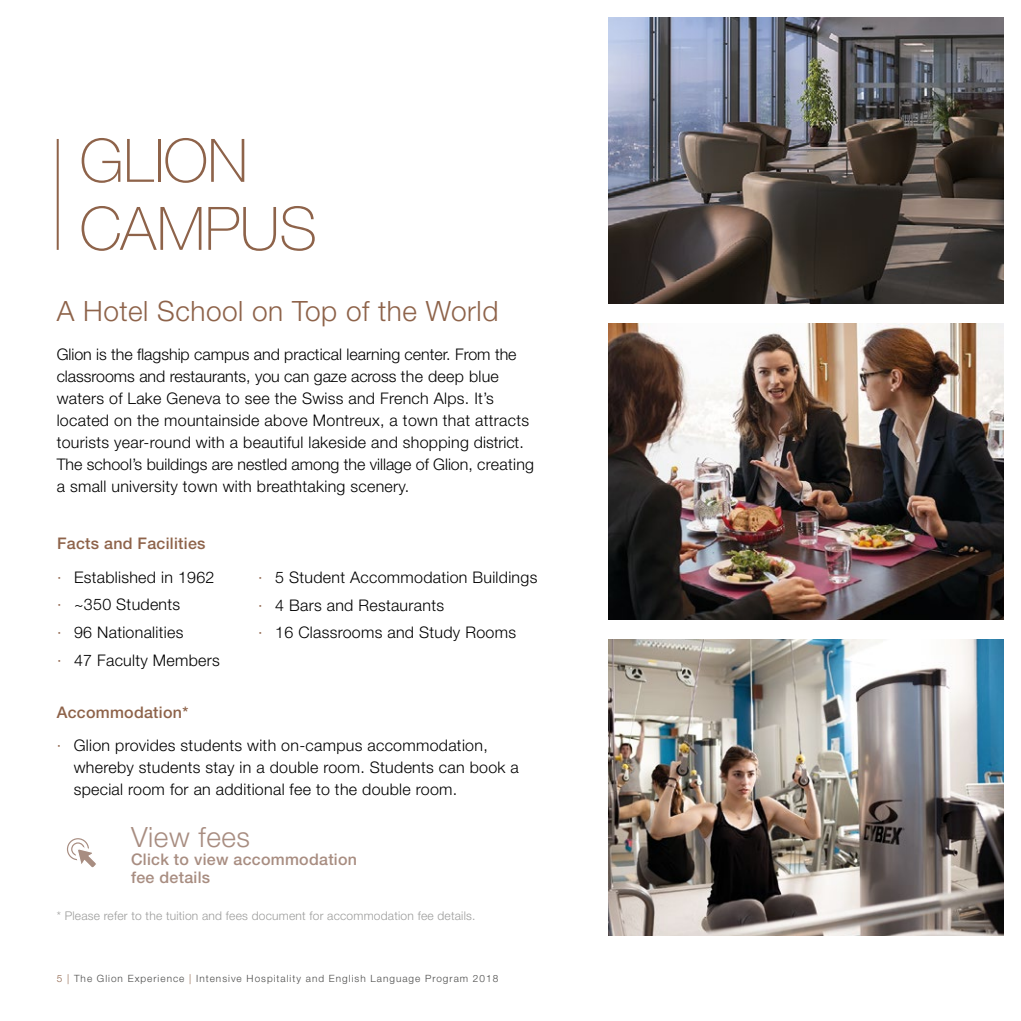
<style>
.page{position:relative;width:1021px;height:1021px;background:#fff}
.page>*{position:absolute;margin:0;border:0;box-sizing:border-box;transform-origin:0 0}
.t1{font:100 60px/68px "Helvetica Neue LT Pro";letter-spacing:-.01em;color:#8e634a}
.t2{font:300 28px "Helvetica Neue LT Pro";letter-spacing:.02em;color:#8e634a}
.t3{font:300 28px "Helvetica Neue LT Pro";letter-spacing:.02em;color:#a88d81}
.t4{font:300 16px/22px "Helvetica Neue LT Pro";letter-spacing:.02em;color:#000}
.t5{font:500 16px/33.4px "Helvetica Neue LT Pro";letter-spacing:.02em;color:#8e634a}
.t6{font:500 16px/18px "Helvetica Neue LT Pro";letter-spacing:.02em;color:#a88d81}
.t7{font:300 12px "Helvetica Neue LT Pro";letter-spacing:.02em;color:#9d9d9c}
.t8{font:300 10px "Helvetica Neue LT Pro";letter-spacing:.1em;color:#4a4a49}
.s1{font-weight:300}
.s2{font-weight:300;color:#000}
.s3{color:#8e634a}
.s4{font-weight:500;color:#8e634a}
</style>
<div class="page">
<img style="left:608px;top:639px;width:395px;height:296px">
<img style="left:608px;top:323px;width:395px;height:297px">
<hr style="left:57px;top:139px;width:2px;height:111px;background:#8e634a">
<img style="left:608px;top:17px;width:395px;height:287px">
<div style="left:71px;top:842px;width:14px;height:14px;border:1px solid #a88d81;border-radius:50%"></div>
<div style="left:67px;top:838px;width:22px;height:22px;border:1px solid #a88d81;border-radius:50%"></div>
<svg style="left:74px;top:845px;width:22px;height:23px"></svg>
<h1 class="t1" style="left:79px;top:126px;width:239px">GLION<br>CAMPUS</h1>
<h2 class="t2" style="left:57px;top:294px;width:443px">A Hotel School on Top of the World</h2>
<p class="t4" style="left:57px;top:343px;width:479px">Glion is the flagship campus and practical learning center. From the classrooms and restaurants, you can gaze across the deep blue waters of Lake Geneva to see the Swiss and French Alps. It’s located on the mountainside above Montreux, a town that attracts tourists year-round with a beautiful lakeside and shopping district.<br>The school’s buildings are nestled among the village of Glion, creating a small university town with breathtaking scenery.</p>
<p class="t5" style="left:57px;top:526px;width:159px">Facts and Facilities<br><span class="s1">∙</span> <span class="s2">Established in 1962</span></p>
<p class="t4" style="left:57px;top:590px;width:164px;line-height:27.6px"><span class="s3">∙</span> ~350 Students<br><span class="s3">∙</span> 96 Nationalities<br><span class="s3">∙</span> 47 Faculty Members</p>
<p class="t4" style="left:258px;top:563px;width:281px;line-height:27.6px"><span class="s3">∙</span> 5 Student Accommodation Buildings <span class="s3">∙</span> 4 Bars and Restaurants<br><span class="s3">∙</span> 16 Classrooms and Study Rooms</p>
<p class="t4" style="left:57px;top:695px;width:432px;line-height:33.4px"><span class="s4">Accommodation*<br></span><span class="s3">∙</span> Glion provides students with on-campus accommodation,</p>
<p class="t4" style="left:74px;top:756px;width:446px">whereby students stay in a double room. Students can book a special room for an additional fee to the double room.</p>
<h2 class="t3" style="left:131px;top:819px;width:120px">View fees</h2>
<p class="t6" style="left:131px;top:849px;width:227px">Click to view accommodation fee details</p>
<p class="t7" style="left:57px;top:908px;width:420px">* Please refer to the tuition and fees document for accommodation fee details.</p>
<p class="t8" style="left:57px;top:972px;width:443px"><span class="s3">5 |</span> The Glion Experience <span class="s3">|</span> Intensive Hospitality and English Language Program 2018</p>
</div>
